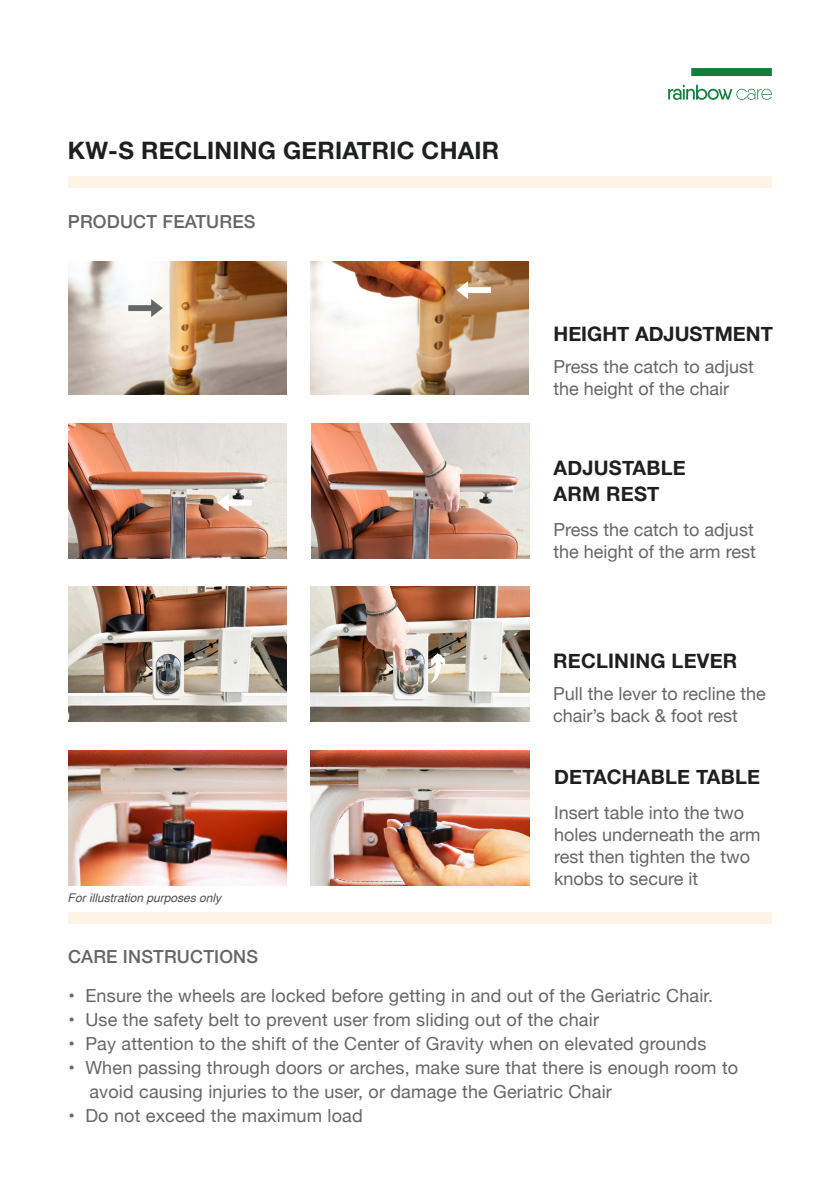
<style>
.page{position:relative;width:840px;height:1191px;background:#fff}
.page>*{position:absolute;margin:0;border:0;box-sizing:border-box;transform-origin:0 0}
.t1{font:700 24px "Helvetica Neue";letter-spacing:.01em;color:#1e2020}
.t2{font:700 20px/26px "Helvetica Neue";letter-spacing:.01em;color:#1e2020}
.t3{font:18px/22px "Helvetica Neue";letter-spacing:.01em;color:#656666}
.t4{font:500 18px "Helvetica Neue";letter-spacing:.01em;color:#656666}
.t5{font:italic 12px "Helvetica";color:#4f4f4f}
</style>
<div class="page">
<div style="left:68px;top:176px;width:703px;height:11px;background:#fef3e7"></div>
<div style="left:691px;top:68px;width:80px;height:8px;background:#147d3d"></div>
<div style="left:68px;top:912px;width:703px;height:11px;background:#fef3e7"></div>
<img style="left:68px;top:262px;width:218px;height:133px">
<img style="left:310px;top:262px;width:218px;height:133px">
<img style="left:311px;top:423px;width:218px;height:135px">
<img style="left:69px;top:423px;width:218px;height:135px">
<img style="left:310px;top:586px;width:219px;height:136px">
<img style="left:68px;top:586px;width:218px;height:136px">
<svg style="left:128px;top:299px;width:34px;height:18px"></svg>
<svg style="left:456px;top:281px;width:34px;height:18px"></svg>
<svg style="left:217px;top:494px;width:34px;height:17px"></svg>
<svg style="left:430px;top:653px;width:15px;height:30px"></svg>
<img style="left:68px;top:750px;width:218px;height:135px">
<img style="left:310px;top:750px;width:219px;height:135px">
<svg style="left:668px;top:85px;width:103px;height:15px"></svg>
<h1 class="t1" style="left:68px;top:136px;width:432px">KW-S RECLINING GERIATRIC CHAIR</h1>
<p class="t4" style="left:68px;top:210px;width:189px">PRODUCT FEATURES</p>
<p class="t5" style="left:68px;top:892px;width:155px">For illustration purposes only</p>
<p class="t2" style="left:553px;top:320px;width:221px">HEIGHT ADJUSTMENT</p>
<p class="t3" style="left:553px;top:355px;width:202px">Press the catch to adjust the height of the chair</p>
<p class="t2" style="left:553px;top:454px;width:134px">ADJUSTABLE<br>ARM REST</p>
<p class="t3" style="left:553px;top:518px;width:204px">Press the catch to adjust the height of the arm rest</p>
<p class="t2" style="left:553px;top:647px;width:185px">RECLINING LEVER</p>
<p class="t3" style="left:553px;top:682px;width:214px">Pull the lever to recline the chair’s back &amp; foot rest</p>
<p class="t2" style="left:554px;top:763px;width:207px">DETACHABLE TABLE</p>
<p class="t3" style="left:554px;top:801px;width:208px">Insert table into the two holes underneath the arm rest then tighten the two knobs to secure it</p>
<p class="t4" style="left:68px;top:945px;width:191px">CARE INSTRUCTIONS</p>
<p class="t3" style="left:69px;top:984px;width:645px">• Ensure the wheels are locked before getting in and out of the Geriatric Chair.</p>
<p class="t3" style="left:69px;top:1008px;width:531px">• Use the safety belt to prevent user from sliding out of the chair</p>
<p class="t3" style="left:69px;top:1032px;width:639px">• Pay attention to the shift of the Center of Gravity when on elevated grounds</p>
<p class="t3" style="left:89px;top:1055px;width:650px;line-height:24px;text-indent:-21px">• When passing through doors or arches, make sure that there is enough room to avoid causing injuries to the user, or damage the Geriatric Chair</p>
<p class="t3" style="left:69px;top:1104px;width:295px">• Do not exceed the maximum load</p>
</div>
